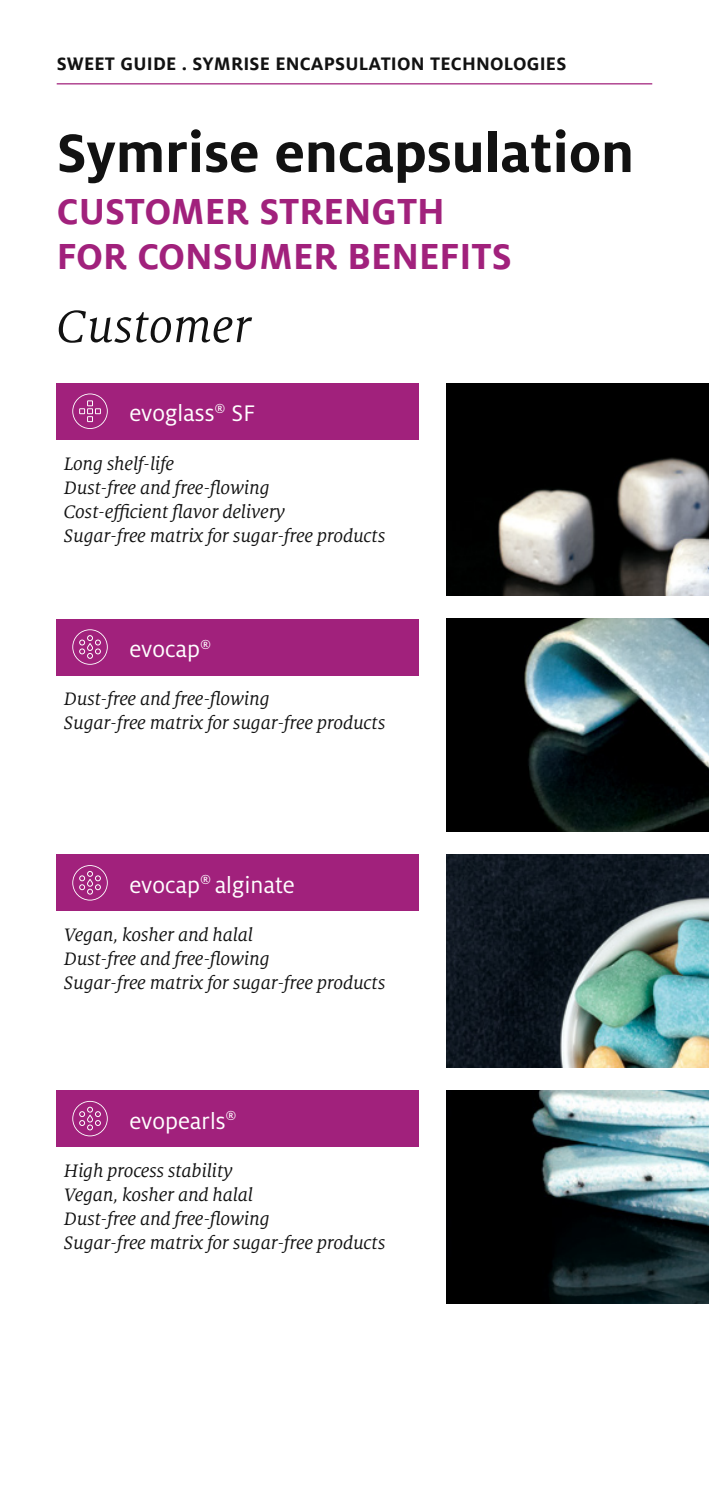
<style>
.page{position:relative;width:709px;height:1489px;background:#fff}
.page>*{position:absolute;margin:0;border:0;box-sizing:border-box;transform-origin:0 0}
.t1{font:700 60px "Milo OT";color:#121212}
.t2{font:italic 50px "Milo Serif OT";color:#121212}
.t3{font:700 40px/45px "FF Milofor Symrise";color:#a1217c}
.t4{font:25px "Milo OT";color:#fff}
.t5{font:italic 20px/24px "Milo Serif OT";letter-spacing:-.01em;color:#121212}
.t6{font:700 20px "FF Milofor Symrise";letter-spacing:.01em;color:#121212}
</style>
<div class="page">
<hr style="left:57px;top:83px;width:595px;height:1px;background:#a1217c">
<img style="left:446px;top:383px;width:263px;height:212px">
<img style="left:446px;top:618px;width:263px;height:213px">
<img style="left:446px;top:854px;width:263px;height:213px">
<img style="left:446px;top:1090px;width:263px;height:213px">
<div style="left:57px;top:383px;width:362px;height:56px;background:#a1217c"></div>
<svg style="left:72px;top:393px;width:36px;height:36px"></svg>
<div style="left:57px;top:1090px;width:362px;height:56px;background:#a1217c"></div>
<svg style="left:72px;top:1100px;width:36px;height:36px"></svg>
<div style="left:57px;top:854px;width:362px;height:57px;background:#a1217c"></div>
<svg style="left:72px;top:865px;width:36px;height:35px"></svg>
<div style="left:57px;top:618px;width:362px;height:57px;background:#a1217c"></div>
<svg style="left:72px;top:629px;width:36px;height:35px"></svg>
<p class="t6" style="left:57px;top:52px;width:511px">SWEET GUIDE . SYMRISE ENCAPSULATION TECHNOLOGIES</p>
<h1 class="t1" style="left:57px;top:119px;width:579px">Symrise encapsulation</h1>
<h3 class="t3" style="left:57px;top:189px;width:456px">CUSTOMER STRENGTH<br>FOR CONSUMER BENEFITS</h3>
<h2 class="t2" style="left:57px;top:300px;width:196px">Customer</h2>
<p class="t4" style="left:129px;top:400px;width:127px">evoglass<sup>®</sup> SF</p>
<p class="t5" style="left:64px;top:452px;width:323px">Long shelf-life<br>Dust-free and free-flowing<br>Cost-efficient flavor delivery<br>Sugar-free matrix for sugar-free products</p>
<p class="t4" style="left:129px;top:635px;width:83px">evocap<sup>®</sup></p>
<p class="t5" style="left:64px;top:687px;width:323px">Dust-free and free-flowing<br>Sugar-free matrix for sugar-free products</p>
<p class="t4" style="left:129px;top:871px;width:167px">evocap<sup>®</sup> alginate</p>
<p class="t5" style="left:64px;top:923px;width:323px">Vegan, kosher and halal<br>Dust-free and free-flowing<br>Sugar-free matrix for sugar-free products</p>
<p class="t4" style="left:129px;top:1107px;width:109px">evopearls<sup>®</sup></p>
<p class="t5" style="left:64px;top:1159px;width:323px">High process stability<br>Vegan, kosher and halal<br>Dust-free and free-flowing<br>Sugar-free matrix for sugar-free products</p>
</div>
